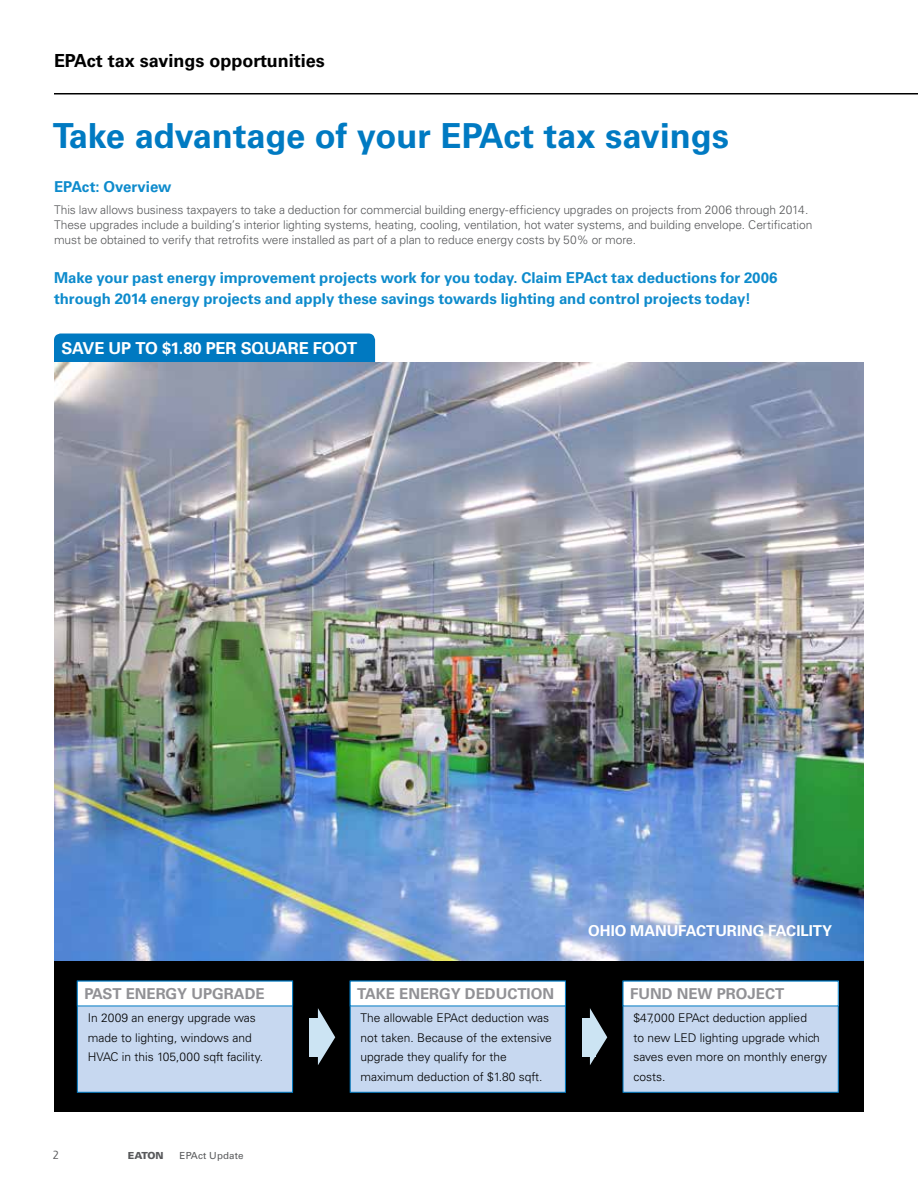
<style>
.page{position:relative;width:918px;height:1188px;background:#fff}
.page>*{position:absolute;margin:0;border:0;box-sizing:border-box;transform-origin:0 0}
.t1{font:700 34.5px "Univers LT Std";color:#007ac2}
.t2{font:700 18px "Univers LT Std";color:#000}
.t3{font:700 16.5px "Univers LT Std";letter-spacing:-.01em;color:#fff}
.t4{font:700 15px/21px "Univers LT Std";letter-spacing:-.005em;color:#0e8bcc}
.t5{font:700 15px "Univers LT Std";color:#919195}
.t6{font:700 15px "Univers LT Std";letter-spacing:-.005em;color:#fff}
.t7{font:300 12px/15px "Univers LT Std";letter-spacing:-.005em;color:#58595b}
.t8{font:300 12px/19.5px "Univers LT Std";color:#000}
.t9{font:12px "Eaton";color:#58595b}
.t10{font:9.75px "Univers LT Std";letter-spacing:.015em;color:#58595b}
.t11{font:900 9.75px "Univers LT Std";letter-spacing:-.02em;color:#58595b}
</style>
<div class="page">
<div style="left:54px;top:334px;width:321px;height:50px;background:#0079c1;border-radius:7px"></div>
<img style="left:54px;top:363px;width:810px;height:598px">
<div style="left:54px;top:961px;width:810px;height:151px;background:#000"></div>
<div style="left:77px;top:981px;width:216px;height:112px;background:#c7d8f0;border:1px solid #007ac2"></div>
<div style="left:77px;top:981px;width:216px;height:25px;background:#fff"></div>
<div style="left:350px;top:981px;width:216px;height:112px;background:#c7d8f0;border:1px solid #007ac2"></div>
<div style="left:350px;top:981px;width:215px;height:25px;background:#fff"></div>
<div style="left:623px;top:981px;width:216px;height:112px;background:#c7d8f0;border:1px solid #007ac2"></div>
<div style="left:623px;top:981px;width:215px;height:25px;background:#fff"></div>
<hr style="left:54px;top:93px;width:864px;height:1px;background:#000">
<div style="left:310px;top:1018px;width:13px;height:39px;background:#cce4f3"></div>
<svg style="left:318px;top:1008px;width:17px;height:57px"></svg>
<div style="left:582px;top:1018px;width:13px;height:39px;background:#cce4f3"></div>
<svg style="left:590px;top:1008px;width:17px;height:57px"></svg>
<h2 class="t2" style="left:54px;top:50px;width:272px">EPAct tax savings opportunities</h2>
<h1 class="t1" style="left:53px;top:116px;width:678px">Take advantage of your EPAct tax savings</h1>
<p class="t4" style="left:54px;top:177px;width:119px">EPAct: Overview</p>
<p class="t7" style="left:54px;top:202px;width:760px">This law allows business taxpayers to take a deduction for commercial building energy-efficiency upgrades on projects from 2006 through 2014.<br>These upgrades include a building’s interior lighting systems, heating, cooling, ventilation, hot water systems, and building envelope. Certification must be obtained to verify that retrofits were installed as part of a plan to reduce energy costs by 50% or more.</p>
<p class="t4" style="left:54px;top:267px;width:725px">Make your past energy improvement projects work for you today. Claim EPAct tax deductions for 2006 through 2014 energy projects and apply these savings towards lighting and control projects today!</p>
<h3 class="t3" style="left:61px;top:339px;width:297px">SAVE UP TO $1.80 PER SQUARE FOOT</h3>
<p class="t5" style="left:84px;top:985px;width:182px">PAST ENERGY UPGRADE</p>
<p class="t8" style="left:88px;top:1008px;width:177px">In 2009 an energy upgrade was made to lighting, windows and<br>HVAC in this 105,000 sqft facility.</p>
<p class="t9" style="left:52px;top:1147px;width:8px">2</p>
<p class="t11" style="left:128px;top:1149px;width:37px">EATON</p>
<p class="t10" style="left:180px;top:1150px;width:66px">EPAct Update</p>
<p class="t5" style="left:357px;top:985px;width:198px">TAKE ENERGY DEDUCTION</p>
<p class="t8" style="left:361px;top:1008px;width:193px">The allowable EPAct deduction was not taken. Because of the extensive upgrade they qualify for the maximum deduction of $1.80 sqft.</p>
<p class="t6" style="left:588px;top:922px;width:246px">OHIO MANUFACTURING FACILITY</p>
<p class="t5" style="left:630px;top:985px;width:156px">FUND NEW PROJECT</p>
<p class="t8" style="left:633px;top:1008px;width:195px">$47,000 EPAct deduction applied<br>to new LED lighting upgrade which saves even more on monthly energy costs.</p>
</div>
